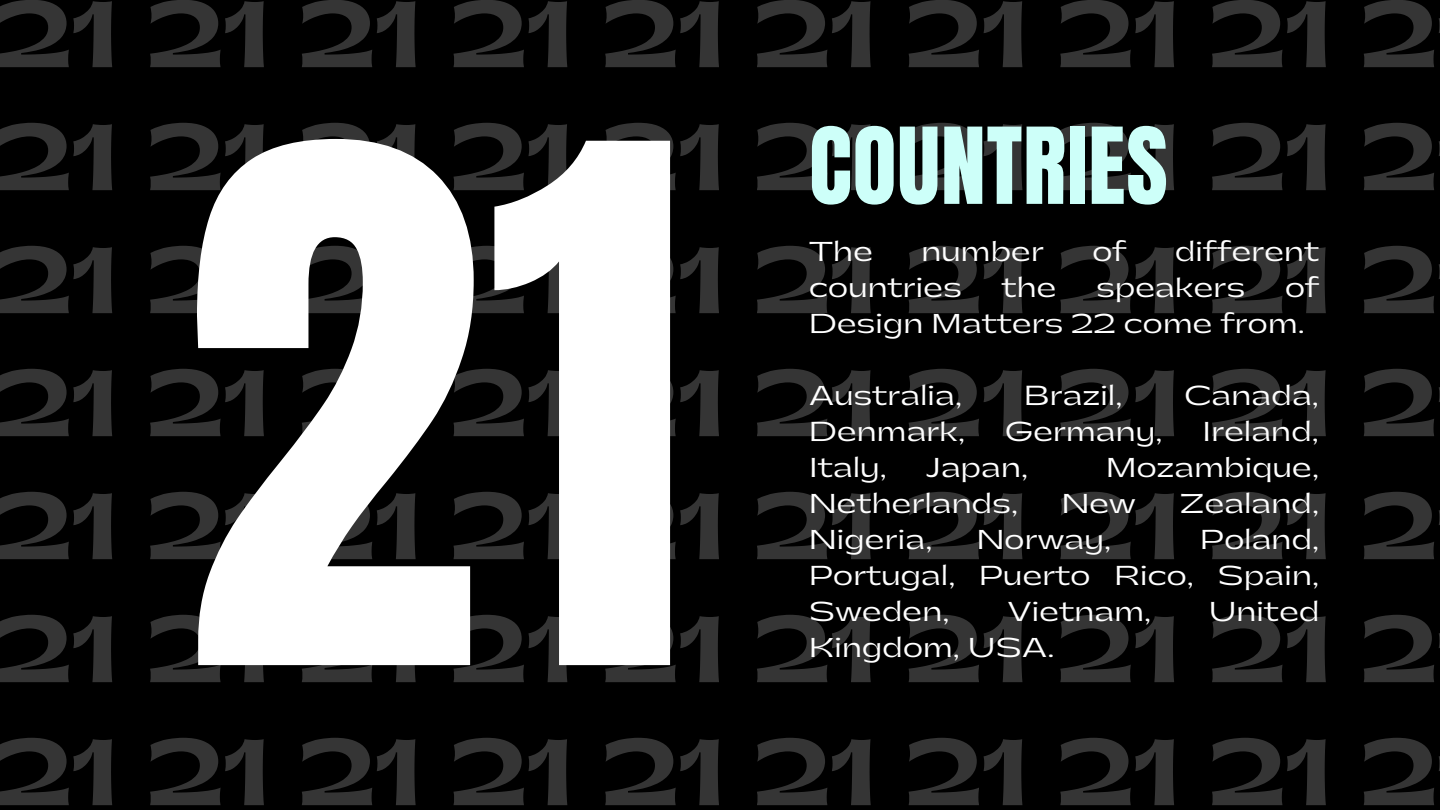
<style>
.page{position:relative;width:1440px;height:810px;background:#000}
.page>*{position:absolute;margin:0;border:0;box-sizing:border-box;transform-origin:0 0}
.t1{font:609.7px "Anton";color:#fff}
.t2{font:90px "Anton";letter-spacing:.01em;color:#cdfff9}
.t3{font:800 88px/123px "Gatwick";letter-spacing:.01em;color:#424242;text-align:justify}
.t4{font:26px/36px "Gatwick";letter-spacing:.01em;color:#fff}
</style>
<div class="page">
<h3 class="t3" style="left:-4px;top:-23px;width:1443px">21 21 21 21 21 21 21 21 21 2<br>21 21 21 21 21 21 21 21 21 2<br>21 21 21 21 21 21 21 21 21 2<br>21 21 21 21 21 21 21 21 21 2<br>21 21 21 21 21 21 21 21 21 2<br>21 21 21 21 21 21 21 21 21 2<br>21 21 21 21 21 21 21 21 21 2</h3>
<h1 class="t1" style="left:180px;top:-29px;width:511px">21</h1>
<h2 class="t2" style="left:809px;top:101px;width:360px">COUNTRIES</h2>
<p class="t4" style="left:809px;top:235px;width:65px">The</p>
<p class="t4" style="left:921px;top:235px;width:124px">number</p>
<p class="t4" style="left:1092px;top:235px;width:36px">of</p>
<p class="t4" style="left:1175px;top:235px;width:146px">different</p>
<p class="t4" style="left:809px;top:271px;width:154px">countries</p>
<p class="t4" style="left:1002px;top:271px;width:56px">the</p>
<p class="t4" style="left:1097px;top:271px;width:150px">speakers</p>
<p class="t4" style="left:809px;top:271px;width:512px;text-indent:476px">of<br>Design Matters 22 come from.</p>
<p class="t4" style="left:809px;top:379px;width:155px">Australia,</p>
<p class="t4" style="left:1024px;top:379px;width:100px">Brazil,</p>
<p class="t4" style="left:1184px;top:379px;width:136px">Canada,</p>
<p class="t4" style="left:809px;top:415px;width:158px">Denmark,</p>
<p class="t4" style="left:1005px;top:415px;width:159px">Germany,</p>
<p class="t4" style="left:1203px;top:415px;width:118px">Ireland,</p>
<p class="t4" style="left:809px;top:451px;width:79px">Italy,</p>
<p class="t4" style="left:925px;top:451px;width:105px">Japan,</p>
<p class="t4" style="left:1106px;top:451px;width:214px">Mozambique,</p>
<p class="t4" style="left:809px;top:487px;width:210px">Netherlands,</p>
<p class="t4" style="left:1062px;top:487px;width:76px">New</p>
<p class="t4" style="left:1179px;top:487px;width:141px">Zealand,</p>
<p class="t4" style="left:809px;top:523px;width:125px">Nigeria,</p>
<p class="t4" style="left:977px;top:523px;width:136px">Norway,</p>
<p class="t4" style="left:809px;top:523px;width:512px;text-align:justify;text-indent:391px">Poland, Portugal, Puerto Rico, Spain, Sweden,</p>
<p class="t4" style="left:1007px;top:595px;width:145px">Vietnam,</p>
<p class="t4" style="left:1209px;top:595px;width:112px">United</p>
<p class="t4" style="left:809px;top:631px;width:247px">Kingdom, USA.</p>
</div>
